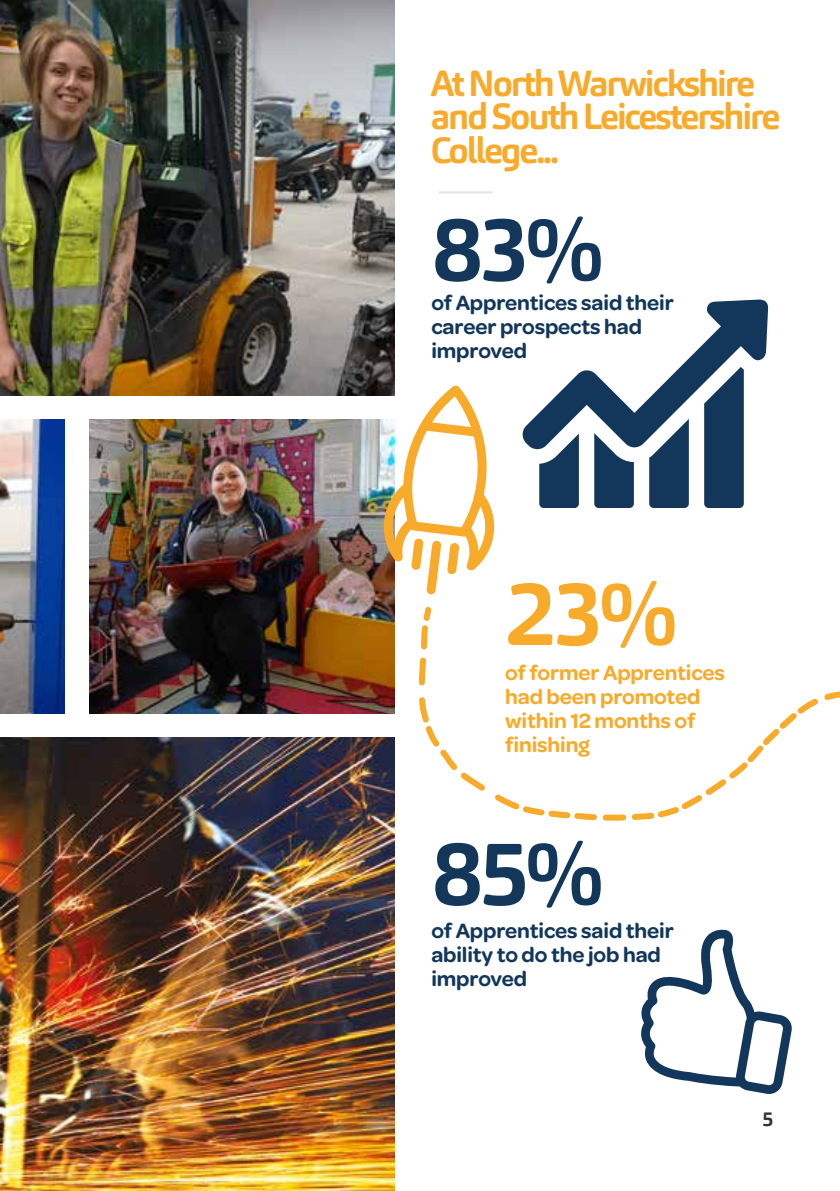
<style>
.page{position:relative;width:840px;height:1191px;background:#fff}
.page>*{position:absolute;margin:0;border:0;box-sizing:border-box;transform-origin:0 0}
.t1{font:700 90px "Carnas";color:#13375b}
.t2{font:700 90px "Carnas";color:#f8aa2a}
.t3{font:700 36px/34px "Carnas";letter-spacing:-.06em;color:#f8aa2a}
.t4{font:600 22px/24px "Omnes";letter-spacing:-.005em;color:#13375b}
.t5{font:600 22px/24px "Omnes";letter-spacing:-.005em;color:#f8aa2a}
.t6{font:700 20px "Carnas";color:#333}
</style>
<div class="page">
<img style="left:0;top:0;width:394px;height:395px">
<img style="left:0;top:738px;width:394px;height:453px">
<svg style="left:641px;top:929px;width:151px;height:165px"></svg>
<svg style="left:418px;top:607px;width:421px;height:214px"></svg>
<svg style="left:522px;top:299px;width:245px;height:209px"></svg>
<img style="left:0;top:420px;width:65px;height:293px">
<img style="left:89px;top:419px;width:305px;height:294px">
<svg style="left:382px;top:385px;width:113px;height:209px"></svg>
<hr style="left:438px;top:191px;width:54px;height:2px;background:#e3e3e3">
<h2 class="t3" style="left:430px;top:66px;width:351px">At North Warwickshire and South Leicestershire<br>College...</h2>
<h1 class="t1" style="left:431px;top:191px;width:174px">83%</h1>
<p class="t4" style="left:431px;top:290px;width:244px">of Apprentices said their career prospects had improved</p>
<h1 class="t2" style="left:505px;top:556px;width:174px">23%</h1>
<p class="t5" style="left:505px;top:660px;width:221px">of former Apprentices had been promoted within 12 months of finishing</p>
<h1 class="t1" style="left:431px;top:815px;width:174px">85%</h1>
<p class="t4" style="left:431px;top:918px;width:244px">of Apprentices said their ability to do the job had improved</p>
<p class="t6" style="left:761px;top:1106px;width:13px">5</p>
</div>
